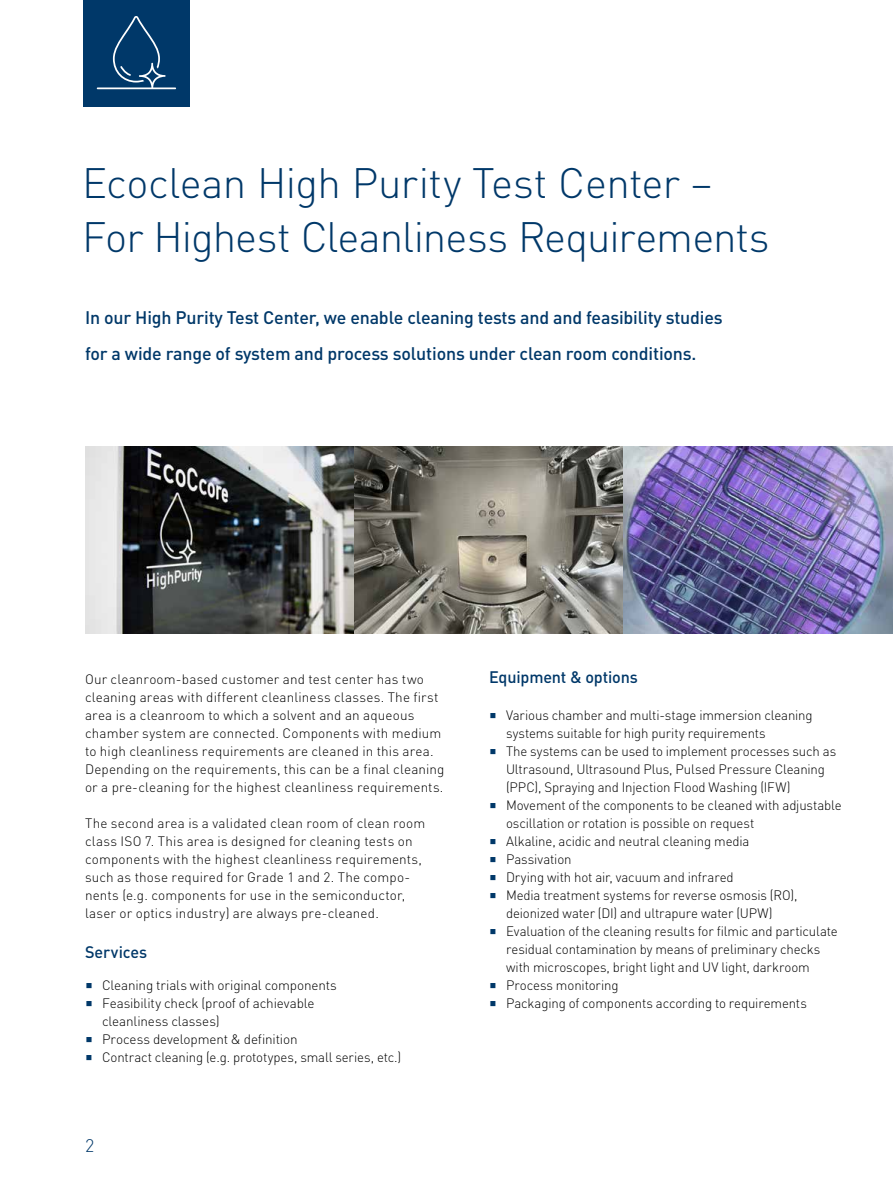
<style>
.page{position:relative;width:893px;height:1191px;background:#fff}
.page>*{position:absolute;margin:0;border:0;box-sizing:border-box;transform-origin:0 0}
.t1{font:300 42px/54px "DIN Pro";letter-spacing:-.015em;color:#003869}
.t2{font:500 18px/36px "DIN Pro";letter-spacing:-.01em;color:#003869}
.t3{font:300 18px "DIN Pro";color:#003869}
.t4{font:500 16.5px "DIN Pro";letter-spacing:-.01em;color:#003869}
.t5{font:300 13.5px/18px "DIN Pro";color:#000}
.s1{font-family:"Arial";font-weight:400;font-size:22.5px;color:#003869}
</style>
<div class="page">
<img style="left:85px;top:446px;width:808px;height:188px">
<div style="left:83px;top:0;width:107px;height:106px;background:#003869"></div>
<svg style="left:97px;top:16px;width:79px;height:73px"></svg>
<h1 class="t1" style="left:82px;top:152px;width:689px">Ecoclean High Purity Test Center –<br>For Highest Cleanliness Requirements</h1>
<h2 class="t2" style="left:85px;top:298px;width:639px">In our High Purity Test Center, we enable cleaning tests and and feasibility studies for a wide range of system and process solutions under clean room conditions.</h2>
<p class="t5" style="left:85px;top:669px;width:361px">Our cleanroom-based customer and test center has two cleaning areas with different cleanliness classes. The first area is a cleanroom to which a solvent and an aqueous chamber system are connected. Components with medium to high cleanliness requirements are cleaned in this area.<br>Depending on the requirements, this can be a final cleaning or a pre-cleaning for the highest cleanliness requirements.</p>
<p class="t5" style="left:85px;top:813px;width:342px">The second area is a validated clean room of clean room class ISO 7. This area is designed for cleaning tests on components with the highest cleanliness requirements, such as those required for Grade 1 and 2. The compo&shy;nents (e.g. components for use in the semiconductor, laser or optics industry) are always pre-cleaned.</p>
<p class="t4" style="left:85px;top:938px;width:64px">Services</p>
<p class="t5" style="left:85px;top:975px;width:253px"><span class="s1">▪</span> Cleaning trials with original components</p>
<p class="t5" style="left:102px;top:993px;width:214px;text-indent:-17px"><span class="s1">▪</span> Feasibility check (proof of achievable cleanliness classes)</p>
<p class="t5" style="left:85px;top:1029px;width:214px"><span class="s1">▪</span> Process development &amp; definition</p>
<p class="t5" style="left:85px;top:1047px;width:318px"><span class="s1">▪</span> Contract cleaning (e.g. prototypes, small series, etc.)</p>
<h2 class="t3" style="left:85px;top:1132px;width:11px">2</h2>
<p class="t4" style="left:489px;top:664px;width:150px">Equipment &amp; options</p>
<p class="t5" style="left:506px;top:705px;width:308px;text-indent:-17px"><span class="s1">▪</span> Various chamber and multi-stage immersion cleaning systems suitable for high purity requirements</p>
<p class="t5" style="left:506px;top:741px;width:332px;text-indent:-17px"><span class="s1">▪</span> The systems can be used to implement processes such as<br>Ultrasound, Ultrasound Plus, Pulsed Pressure Cleaning (PPC), Spraying and Injection Flood Washing (IFW)</p>
<p class="t5" style="left:506px;top:795px;width:337px;text-indent:-17px"><span class="s1">▪</span> Movement of the components to be cleaned with adjustable oscillation or rotation is possible on request</p>
<p class="t5" style="left:489px;top:831px;width:262px"><span class="s1">▪</span> Alkaline, acidic and neutral cleaning media</p>
<p class="t5" style="left:489px;top:849px;width:84px"><span class="s1">▪</span> Passivation</p>
<p class="t5" style="left:489px;top:867px;width:246px"><span class="s1">▪</span> Drying with hot air, vacuum and infrared</p>
<p class="t5" style="left:489px;top:885px;width:310px;text-align:center"><span class="s1">▪</span> Media treatment systems for reverse osmosis (RO), deionized water (DI) and ultrapure water (UPW)</p>
<p class="t5" style="left:506px;top:921px;width:333px;text-indent:-17px"><span class="s1">▪</span> Evaluation of the cleaning results for filmic and particulate residual contamination by means of preliminary checks with microscopes, bright light and UV light, darkroom</p>
<p class="t5" style="left:489px;top:975px;width:131px"><span class="s1">▪</span> Process monitoring</p>
<p class="t5" style="left:489px;top:993px;width:319px"><span class="s1">▪</span> Packaging of components according to requirements</p>
</div>
